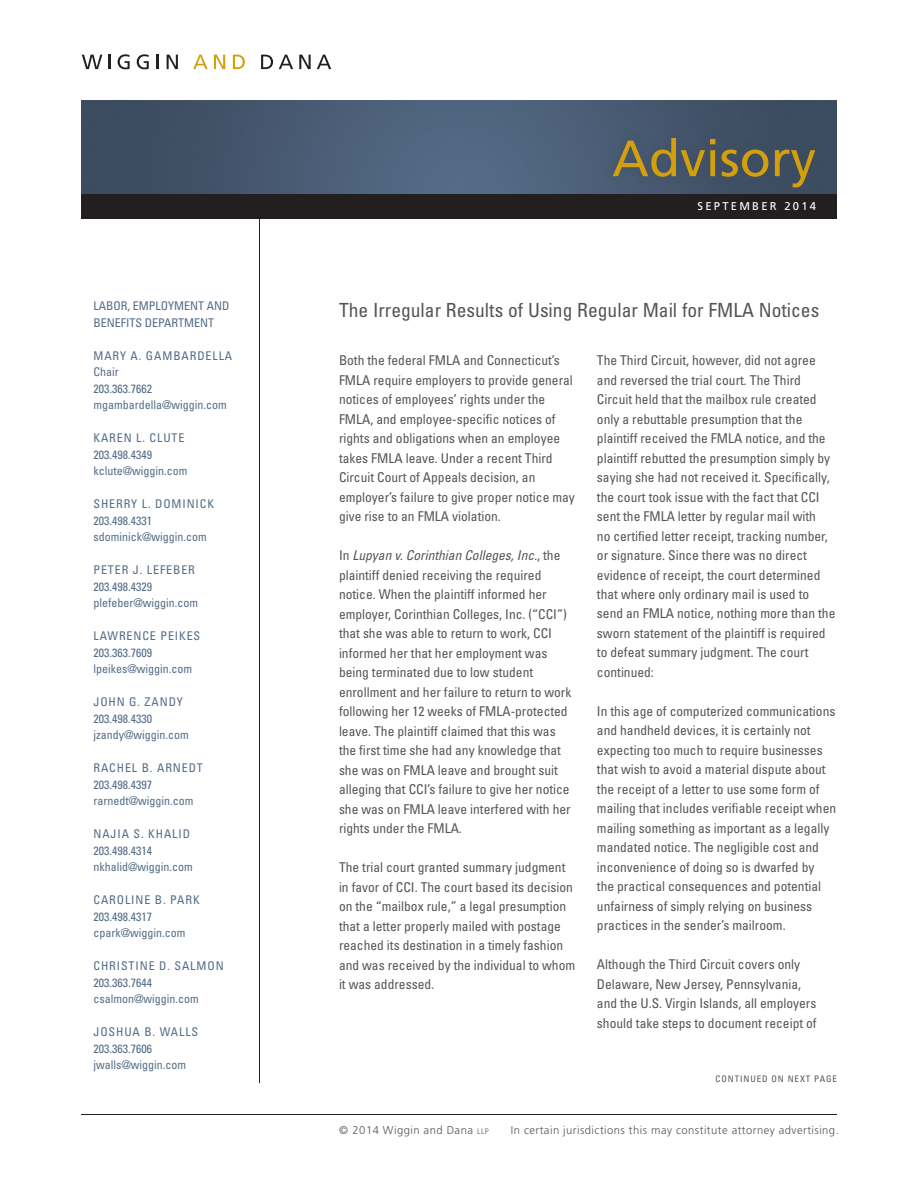
<style>
.page{position:relative;width:918px;height:1188px;background:#fff}
.page>*{position:absolute;margin:0;border:0;box-sizing:border-box;transform-origin:0 0}
.t1{font:51px "Frutiger";color:#d49f0c}
.t2{font:condensed 19.5px "Univers";color:#545554}
.t3{font:condensed 13.5px/19.5px "Univers";color:#545554}
.t4{font:condensed 12px/16.5px "Univers";color:#546c87}
.t5{font:300 11.25px "Frutiger";letter-spacing:.04em;color:#545554}
.t6{font:11.25px "Frutiger";letter-spacing:.2em;color:#fff}
.t7{font:condensed 9px "Univers";letter-spacing:.1em;color:#545554}
.s1{font-style:italic}
.s2{font-size:7.8px}
</style>
<div class="page">
<hr style="left:81px;top:1114px;width:756px;height:1px;background:#231f20">
<img style="left:81px;top:100px;width:756px;height:95px">
<div style="left:81px;top:195px;width:756px;height:24px;background:#231f20"></div>
<svg style="left:82px;top:55px;width:20px;height:14px"></svg>
<hr style="left:108px;top:55px;width:3px;height:14px;background:#231f20">
<svg style="left:118px;top:54px;width:12px;height:15px"></svg>
<svg style="left:137px;top:54px;width:12px;height:15px"></svg>
<svg style="left:157px;top:55px;width:2px;height:14px"></svg>
<svg style="left:167px;top:55px;width:11px;height:14px"></svg>
<svg style="left:193px;top:55px;width:15px;height:14px"></svg>
<svg style="left:214px;top:55px;width:11px;height:14px"></svg>
<svg style="left:233px;top:55px;width:12px;height:14px"></svg>
<svg style="left:261px;top:55px;width:12px;height:14px"></svg>
<svg style="left:279px;top:55px;width:14px;height:14px"></svg>
<svg style="left:299px;top:55px;width:12px;height:14px"></svg>
<svg style="left:317px;top:55px;width:14px;height:14px"></svg>
<div style="left:604px;top:128px;width:220px;height:68px;background:#3d4c61"></div>
<hr style="left:259px;top:219px;width:1px;height:864px;background:#231f20">
<p class="t4" style="left:93px;top:298px;width:136px">LABO R, EMPLOYMENT AND<br>BENEFITS DEPARTMENT</p>
<p class="t4" style="left:93px;top:347px;width:140px">MARY A. GAMBARDELLA<br>Chair<br>203.363.7662 mgambardella@wiggin.com</p>
<p class="t4" style="left:93px;top:430px;width:96px">KAREN L. CLUTE<br>203.498.4349 kclute@wiggin.com</p>
<p class="t4" style="left:93px;top:496px;width:122px">SHERRY L. DOMINICK<br>203.498.4331 sdominick@wiggin.com</p>
<p class="t4" style="left:93px;top:562px;width:106px">PETER J. LEFEBER<br>203.498.4329 plefeber@wiggin.com</p>
<p class="t4" style="left:93px;top:628px;width:108px">LAWRENCE PEIKES<br>203.363.7609 lpeikes@wiggin.com</p>
<p class="t4" style="left:93px;top:694px;width:97px">JOHN G. ZANDY<br>203.498.4330 jzandy@wiggin.com</p>
<p class="t4" style="left:93px;top:760px;width:111px">RACHEL B. ARNEDT<br>203.498.4397 rarnedt@wiggin.com</p>
<p class="t4" style="left:93px;top:826px;width:101px">NAJIA S. KHALID<br>203.498.4314 nkhalid@wiggin.com</p>
<p class="t4" style="left:93px;top:892px;width:108px">CARO LINE B. PARK<br>203.498.4317 cpark@wiggin.com</p>
<p class="t4" style="left:93px;top:958px;width:132px">CHRISTINE D. SALMON<br>203.363.7644 csalmon@wiggin.com</p>
<p class="t4" style="left:93px;top:1024px;width:106px">JOSHUA B. WALLS<br>203.363.7606 jwalls@wiggin.com</p>
<h1 class="t1" style="left:612px;top:128px;width:206px">ADVISORY</h1>
<p class="t6" style="left:697px;top:200px;width:120px">SEPTEMBER 2014</p>
<h2 class="t2" style="left:339px;top:297px;width:482px">The Irregular Results of Using Regular Mail for FMLA Notices</h2>
<p class="t3" style="left:339px;top:350px;width:237px">Both the federal FMLA and Connecticut’s FMLA require employers to provide general notices of employees’ rights under the FMLA, and employee-specific notices of rights and obligations when an employee takes FMLA leave. Under a recent Third Circuit Court of Appeals decision, an employer’s failure to give proper notice may give rise to an FMLA violation.</p>
<p class="t3" style="left:339px;top:545px;width:234px">In <span class="s1">Lupyan v. Corinthian Colleges, Inc.</span>, the plaintiff denied receiving the required notice. When the plaintiff informed her employer, Corinthian Colleges, Inc. (“CCI”) that she was able to return to work, CC I informed her that her employment was being terminated due to low student enrollment and her failure to return to work following her 12 weeks of FMLA-protected leave. The plaintiff claimed that this was the first time she had any knowledge that she was on FMLA leave and brought suit alleging that CCI’s failure to give her notice she was on FMLA leave interfered with her rights under the FMLA.</p>
<p class="t3" style="left:339px;top:857px;width:238px">The trial court granted summary judgment in favor of CCI. The court based its decision on the “mailbox rule,” a legal presumption that a letter properly mailed with postage reached its destination in a timely fashion and was received by the individual to whom it was addressed.</p>
<p class="t3" style="left:597px;top:350px;width:240px">The Third Circuit, however, did not agree and reversed the trial court. The Third Circuit held that the mailbox rule created only a rebuttable presumption that the plaintiff received the FMLA notice, and the plaintiff rebutted the presumption simply by saying she had not received it. Specifically, the court took issue with the fact that CC I sent the FMLA letter by regular mail with<br>no certified letter receipt, tracking number, or signature. Since there was no direct evidence of receipt, the court determined that where only ordinary mail is used to send an FMLA notice, nothing more than the sworn statement of the plaintiff is required to defeat summary judgment. The court continued:</p>
<p class="t3" style="left:597px;top:701px;width:241px">In this age of computerized communications and handheld devices, it is certainly not expecting too much to require businesses that wish to avoid a material dispute about the receipt of a letter to use some form of mailing that includes verifiable receipt when mailing something as important as a legally mandated notice. The negligible cost and inconvenience of doing so is dwarfed by<br>the practical consequences and potential unfairness of simply relying on business practices in the sender’s mailroom.</p>
<p class="t3" style="left:597px;top:955px;width:221px">Although the Third Circuit covers only<br>D elaware, New Jersey, Pennsylvania, and the U.S. Virgin Islands, all employers should take steps to document receipt of</p>
<p class="t7" style="left:716px;top:1073px;width:19px">continu</p>
<p class="t7" style="left:757px;top:1073px;width:82px">ed on NExt Page</p>
<p class="t5" style="left:339px;top:1124px;width:151px">© 2014 Wiggin and Dana <span class="s2">llp</span></p>
<p class="t5" style="left:511px;top:1124px;width:329px">In certain jurisdictions this may constitute attorney advertising.</p>
</div>
